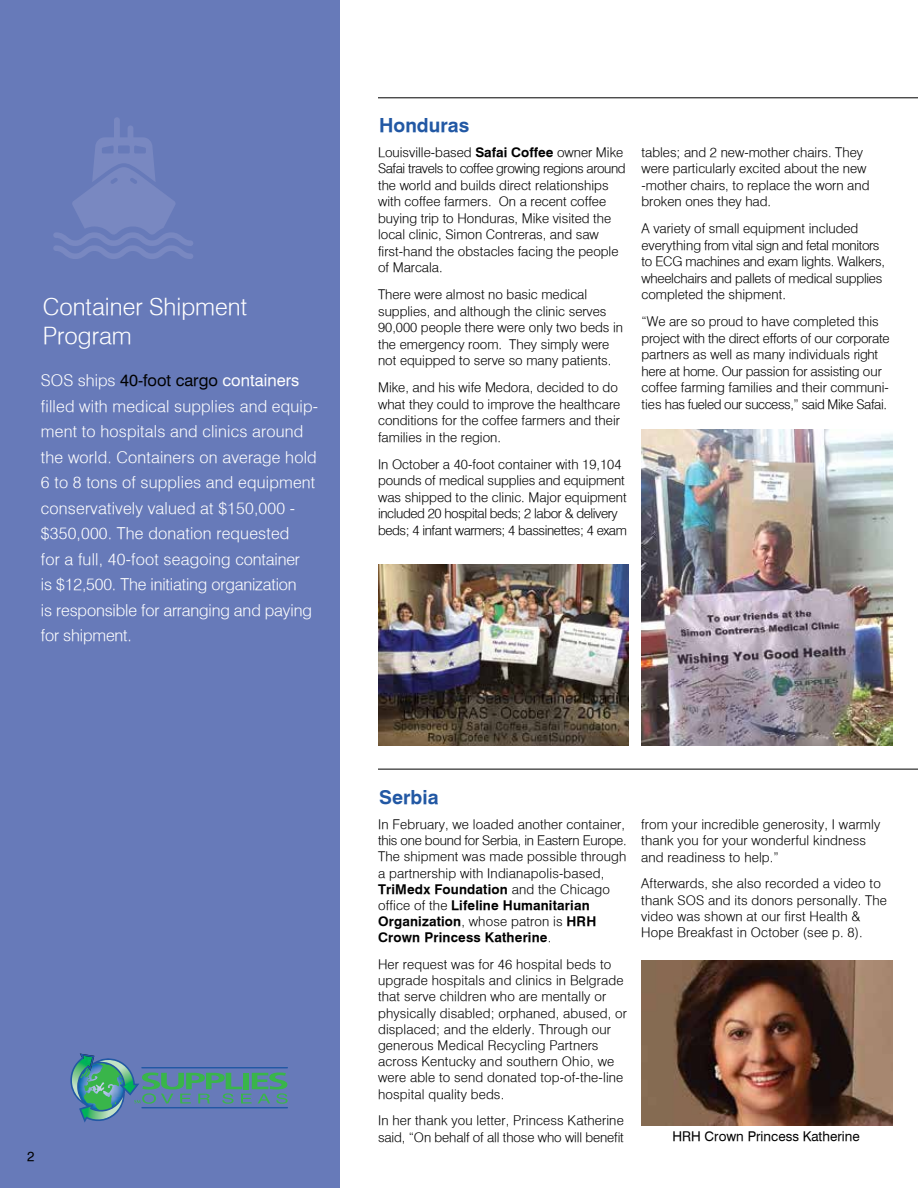
<style>
.page{position:relative;width:918px;height:1188px;background:#fff}
.page>*{position:absolute;margin:0;border:0;box-sizing:border-box;transform-origin:0 0}
.t1{font:24px/28.8px "Geneva Lght";color:#fff}
.t2{font:700 19.5px "Geneva";color:#2258a4}
.t3{font:16.5px/25.5px "Geneva Lght";letter-spacing:.01em;color:#fff}
.t4{font:16.5px "Geneva";color:#000}
.t5{font:13.5px/16.5px "Geneva Lght";color:#000}
.t6{font:13.5px/16.5px "Geneva Lght";letter-spacing:-.02em;color:#000}
.t7{font:700 13.5px/16.2px "Geneva";letter-spacing:.01em;color:#000}
.t8{font:13.5px "Geneva";color:#000}
.s1{font-family:"Geneva Lght";color:#fff}
.s2{color:#fff}
.s3{font-family:"Geneva";font-weight:700}
.s4{font-family:"Geneva Lght";font-weight:400}
</style>
<div class="page">
<div style="left:0;top:0;width:339px;height:1188px;background:#677ab9"></div>
<hr style="left:378px;top:97px;width:540px;height:1px;background:#000">
<svg style="left:53px;top:117px;width:140px;height:142px"></svg>
<img style="left:378px;top:565px;width:251px;height:180px">
<img style="left:642px;top:430px;width:251px;height:316px">
<svg style="left:70px;top:1054px;width:218px;height:69px"></svg>
<hr style="left:378px;top:769px;width:540px;height:1px;background:#000">
<img style="left:642px;top:960px;width:250px;height:165px">
<h1 class="t1" style="left:43px;top:292px;width:206px">Container Shipment<br>Program</h1>
<p class="t4" style="left:41px;top:371px;width:260px"><span class="s1">SOS ships</span> 40-foot cargo <span class="s2">containers</span></p>
<p class="t3" style="left:41px;top:393px;width:279px">filled with medical supplies and equip&shy;ment to hospitals and clinics around the world. Containers on average hold 6 to 8 tons of supplies and equipment conservatively valued at $150,000 - $350,000. The donation requested<br>for a full, 40-foot seagoing container<br>is $12,500. The initiating organization<br>is responsible for arranging and paying for shipment.</p>
<p class="t8" style="left:27px;top:1148px;width:9px">2</p>
<h2 class="t2" style="left:379px;top:113px;width:92px">Honduras</h2>
<p class="t5" style="left:378px;top:144px;width:249px">Louisville-based <span class="s3">Safai Coffee</span> owner Mike Safai travels to coffee growing regions around the world and builds direct relationships with coffee farmers. On a recent coffee buying trip to Honduras, Mike visited the local clinic, Simon Contreras, and saw first-hand the obstacles facing the people of Marcala.</p>
<p class="t5" style="left:378px;top:286px;width:247px">There were almost no basic medical supplies, and although the clinic serves 90,000 people there were only two beds in the emergency room. They simply were not equipped to serve so many patients.</p>
<p class="t5" style="left:378px;top:379px;width:244px">Mike, and his wife Medora, decided to do what they could to improve the healthcare conditions for the coffee farmers and their families in the region.</p>
<p class="t5" style="left:378px;top:456px;width:250px">In October a 40-foot container with 19,104 pounds of medical supplies and equipment was shipped to the clinic. Major equipment included 20 hospital beds; 2 labor &amp; delivery beds; 4 infant warmers; 4 bassinettes; 4 exam</p>
<p class="t5" style="left:642px;top:144px;width:230px">tables; and 2 new-mother chairs. They were particularly excited about the new -mother chairs, to replace the worn and broken ones they had.</p>
<p class="t6" style="left:642px;top:220px;width:245px">A variety of small equipment included everything from vital sign and fetal monitors to ECG machines and exam lights. Walkers, wheelchairs and pallets of medical supplies completed the shipment.</p>
<p class="t6" style="left:642px;top:313px;width:250px">“We are so proud to have completed this project with the direct efforts of our corporate partners as well as many individuals right here at home. Our passion for assisting our coffee farming families and their communi&shy;ties has fueled our success,” said Mike Safai.</p>
<h2 class="t2" style="left:379px;top:785px;width:61px">Serbia</h2>
<p class="t5" style="left:378px;top:816px;width:250px;text-align:justify">In February, we loaded another container, this one bound for Serbia, in Eastern Europe.<br>The shipment was made possible through a partnership with Indianapolis-based,</p>
<p class="t7" style="left:378px;top:881px;width:233px">TriMedx Foundation <span class="s4">and the Chicago office of the</span> Lifeline Humanitarian Organization<span class="s4">, whose patron is</span> HRH Crown Princess Katherine<span class="s4">.</span></p>
<p class="t5" style="left:378px;top:956px;width:250px">Her request was for 46 hospital beds to upgrade hospitals and clinics in Belgrade that serve children who are mentally or physically disabled; orphaned, abused, or displaced; and the elderly. Through our generous Medical Recycling Partners across Kentucky and southern Ohio, we were able to send donated top-of-the-line hospital quality beds.</p>
<p class="t5" style="left:378px;top:1112px;width:247px">In her thank you letter, Princess Katherine said, “On behalf of all those who will benefit</p>
<p class="t5" style="left:641px;top:816px;width:241px">from your incredible generosity, I warmly thank you for your wonderful kindness and readiness to help.”</p>
<p class="t5" style="left:641px;top:875px;width:247px">Afterwards, she also recorded a video to thank SOS and its donors personally. The video was shown at our first Health &amp; Hope Breakfast in October (see p. 8).</p>
<p class="t8" style="left:673px;top:1129px;width:189px">HRH Crown Princess Katherine</p>
</div>
